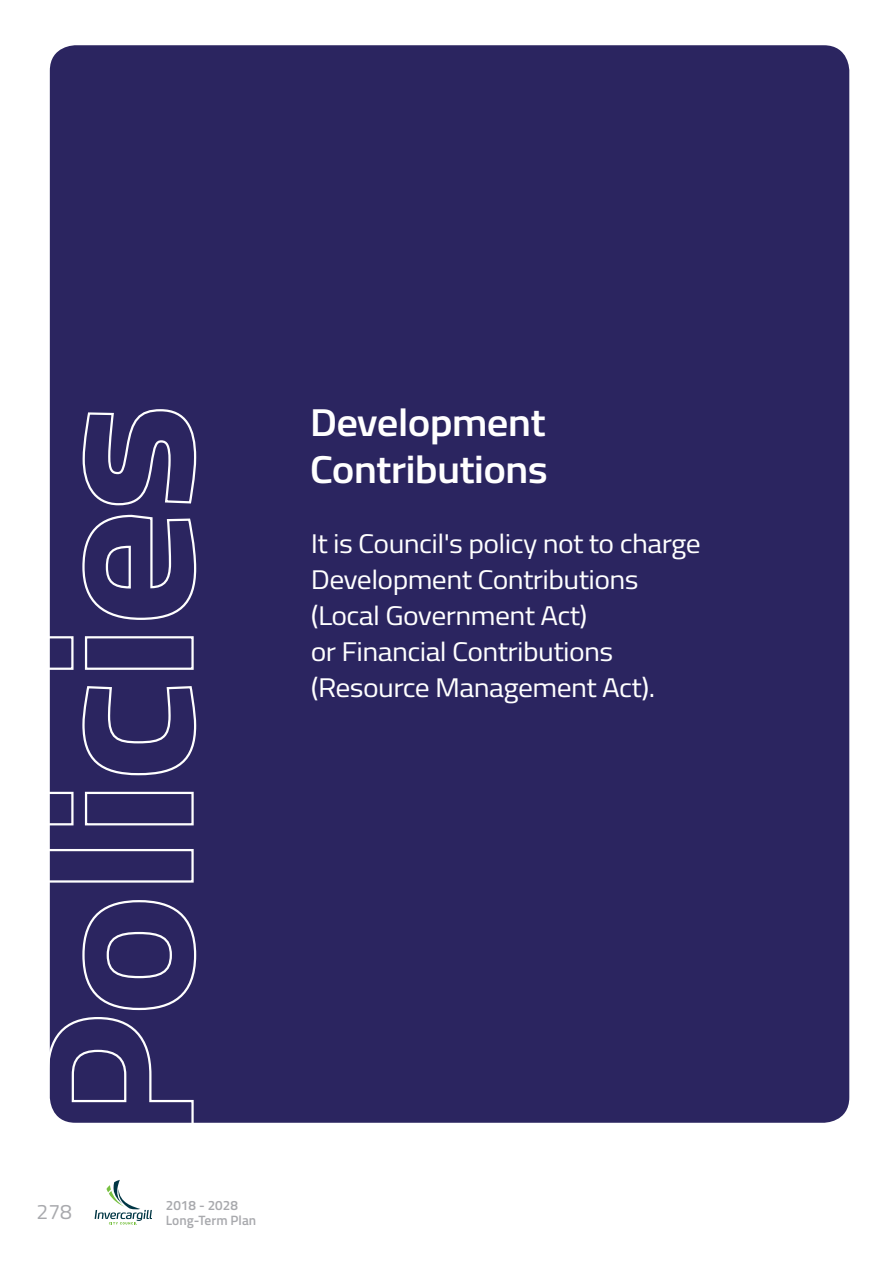
<style>
.page{position:relative;width:893px;height:1263px;background:#fff}
.page>*{position:absolute;margin:0;border:0;box-sizing:border-box;transform-origin:0 0}
.t1{font:600 39px/46.8px "Titillium";letter-spacing:-.02em;color:#fff;scale:1.1 1}
.t2{font:27px/36px "Titillium";letter-spacing:-.02em;color:#fff;scale:1.1 1}
.t3{font:21px "Titillium";color:#a8a9ad}
.t4{font:600 13.5px/15px "Titillium";color:#a8a9ad}
</style>
<div class="page">
<svg style="left:95px;top:1180px;width:57px;height:44px"></svg>
<div style="left:49px;top:45px;width:801px;height:1078px;background:#2b2560"></div>
<svg style="left:49px;top:899px;width:148px;height:224px;background:#3f396f"></svg>
<div style="left:42px;top:849px;width:152px;height:34px;border:2px solid #fff"></div>
<svg style="left:49px;top:791px;width:146px;height:35px;background:#4d4879"></svg>
<svg style="left:81px;top:687px;width:116px;height:89px;background:#3f396e"></svg>
<svg style="left:49px;top:635px;width:146px;height:36px;background:#4c4778"></svg>
<svg style="left:81px;top:514px;width:116px;height:107px;background:#423c71"></svg>
<svg style="left:81px;top:408px;width:116px;height:98px;background:#423d71"></svg>
<h1 class="t1" style="left:310px;top:397px;width:218px">Development<br>Contributions</h1>
<p class="t2" style="left:311px;top:524px;width:356px">It is Council's policy not to charge<br>Development Contributions (Local Government Act)<br>or Financial Contributions (Resource Management Act).</p>
<p class="t3" style="left:37px;top:1196px;width:37px">278</p>
<p class="t4" style="left:166px;top:1197px;width:92px">2018 - 2028<br>Long-Term Plan</p>
</div>
